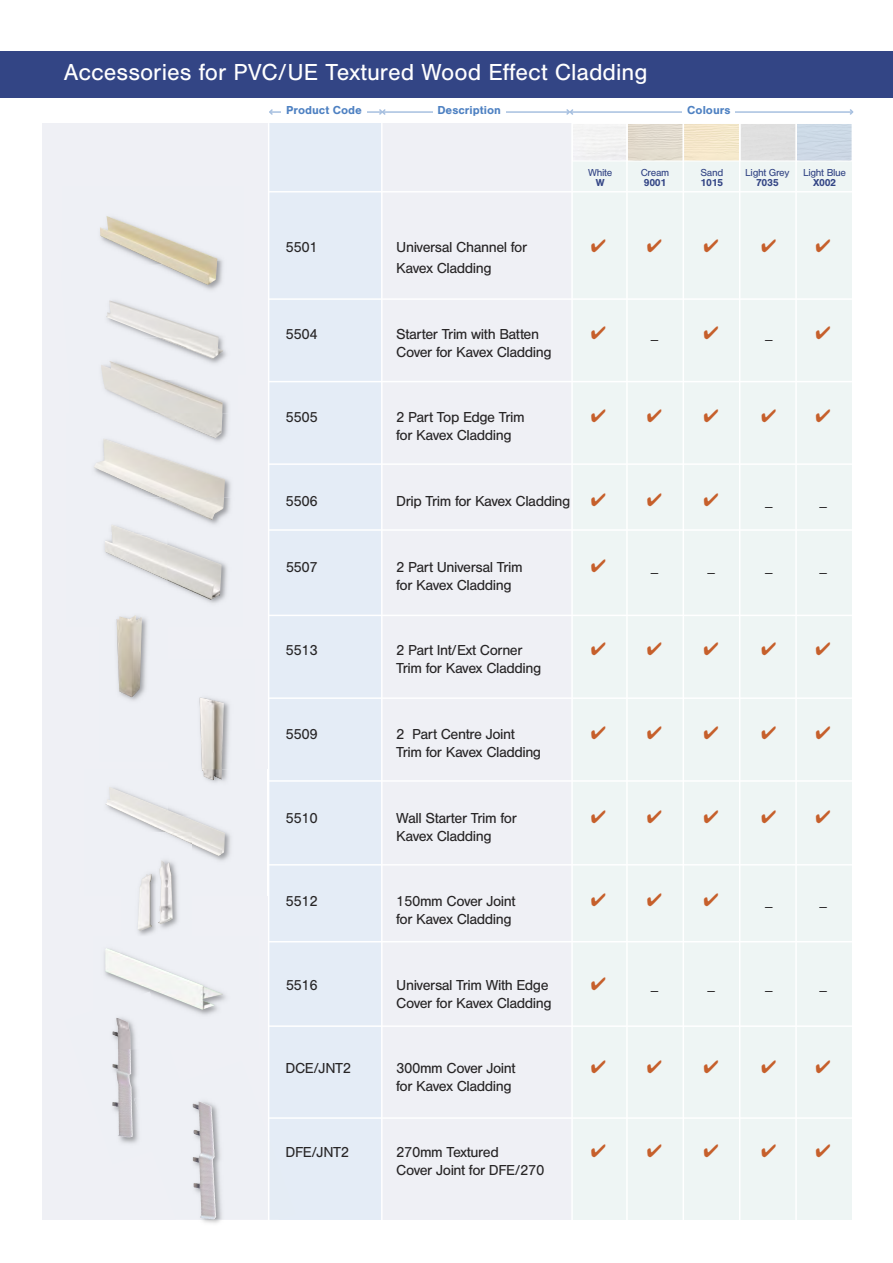
<style>
.page{position:relative;width:893px;height:1263px;background:#fff}
.page>*{position:absolute;margin:0;border:0;box-sizing:border-box;transform-origin:0 0}
.t1{font:24px "Nimbus San";color:#fff}
.t2{font:15px "Nimbus San";letter-spacing:-.03em;color:#272526}
.t3{font:700 12px "Nimbus San";color:#4e81c2}
.t4{font:10.5px "Nimbus San";letter-spacing:-.03em;color:#334585}
.t5{font:700 10.5px "Nimbus San";letter-spacing:-.03em;color:#334585}
.s1{color:#c65f2b}
</style>
<div class="page">
<div style="left:43px;top:123px;width:540px;height:1096px;background:#eff0f5"></div>
<div style="left:572px;top:123px;width:280px;height:1096px;background:#eef5f4"></div>
<div style="left:572px;top:123px;width:56px;height:38px;border:1px solid #fff"></div>
<div style="left:683px;top:124px;width:56px;height:37px;background:#f5e7cb"></div>
<div style="left:682px;top:123px;width:58px;height:38px;border:1px solid #fff"></div>
<div style="left:628px;top:124px;width:55px;height:37px;background:#e2dbcd"></div>
<div style="left:627px;top:123px;width:57px;height:38px;border:1px solid #fff"></div>
<div style="left:740px;top:124px;width:56px;height:37px;background:#dfdfdf"></div>
<div style="left:740px;top:123px;width:57px;height:38px;border:1px solid #fff"></div>
<div style="left:797px;top:124px;width:55px;height:37px;background:#cdd9e6"></div>
<div style="left:796px;top:123px;width:56px;height:38px;border:1px solid #fff"></div>
<div style="left:269px;top:123px;width:112px;height:1096px;background:#e4ecf6"></div>
<svg style="left:269px;top:109px;width:4px;height:6px"></svg>
<hr style="left:270px;top:111px;width:112px;height:2px;background:#a7c0e0">
<div style="left:281px;top:103px;width:86px;height:17px;background:#fff"></div>
<svg style="left:379px;top:109px;width:7px;height:6px"></svg>
<hr style="left:383px;top:111px;width:186px;height:2px;background:#a7c0e0">
<div style="left:433px;top:103px;width:72px;height:17px;background:#fff"></div>
<svg style="left:566px;top:109px;width:7px;height:6px"></svg>
<svg style="left:850px;top:109px;width:3px;height:6px"></svg>
<hr style="left:571px;top:111px;width:280px;height:2px;background:#a7c0e0">
<div style="left:682px;top:103px;width:53px;height:17px;background:#fff"></div>
<hr style="left:268px;top:123px;width:1px;height:1115px;background:#fff">
<hr style="left:381px;top:123px;width:2px;height:1115px;background:#fff">
<hr style="left:571px;top:123px;width:2px;height:1105px;background:#fff">
<hr style="left:626px;top:123px;width:2px;height:1108px;background:#fff">
<hr style="left:683px;top:123px;width:1px;height:1115px;background:#fff">
<hr style="left:739px;top:123px;width:1px;height:1115px;background:#fff">
<hr style="left:795px;top:123px;width:2px;height:1122px;background:#fff">
<hr style="left:269px;top:191px;width:583px;height:1px;background:#fff">
<hr style="left:269px;top:298px;width:583px;height:2px;background:#fff">
<hr style="left:269px;top:381px;width:583px;height:1px;background:#fff">
<hr style="left:269px;top:463px;width:583px;height:2px;background:#fff">
<hr style="left:269px;top:529px;width:583px;height:2px;background:#fff">
<hr style="left:269px;top:615px;width:583px;height:1px;background:#fff">
<hr style="left:269px;top:697px;width:583px;height:2px;background:#fff">
<hr style="left:269px;top:780px;width:583px;height:2px;background:#fff">
<hr style="left:269px;top:864px;width:583px;height:1px;background:#fff">
<hr style="left:269px;top:941px;width:583px;height:1px;background:#fff">
<hr style="left:269px;top:1025px;width:583px;height:2px;background:#fff">
<hr style="left:269px;top:1117px;width:583px;height:2px;background:#fff">
<div style="left:0;top:51px;width:893px;height:47px;background:#334585"></div>
<img style="left:106px;top:300px;width:116px;height:38px">
<img style="left:223px;top:400px;width:5px;height:13px">
<img style="left:148px;top:338px;width:79px;height:23px">
<img style="left:159px;top:338px;width:64px;height:21px">
<img style="left:101px;top:361px;width:122px;height:52px">
<img style="left:225px;top:478px;width:6px;height:20px">
<img style="left:153px;top:413px;width:75px;height:26px">
<img style="left:158px;top:413px;width:64px;height:25px">
<img style="left:94px;top:439px;width:131px;height:59px">
<img style="left:205px;top:562px;width:22px;height:41px">
<img style="left:152px;top:498px;width:79px;height:26px">
<img style="left:161px;top:498px;width:63px;height:22px">
<img style="left:111px;top:524px;width:111px;height:76px">
<img style="left:104px;top:543px;width:63px;height:158px">
<img style="left:105px;top:532px;width:62px;height:48px">
<img style="left:117px;top:615px;width:25px;height:82px">
<img style="left:199px;top:697px;width:31px;height:72px">
<img style="left:200px;top:698px;width:24px;height:71px">
<img style="left:198px;top:259px;width:25px;height:31px">
<img style="left:100px;top:216px;width:117px;height:69px">
<img style="left:209px;top:769px;width:59px;height:126px">
<img style="left:208px;top:769px;width:47px;height:47px">
<img style="left:202px;top:769px;width:20px;height:11px">
<img style="left:105px;top:787px;width:120px;height:69px">
<img style="left:121px;top:832px;width:71px;height:103px">
<img style="left:166px;top:832px;width:26px;height:12px">
<img style="left:138px;top:860px;width:35px;height:71px">
<img style="left:176px;top:1219px;width:92px;height:4px">
<img style="left:192px;top:1101px;width:30px;height:118px">
<img style="left:269px;top:1140px;width:1px;height:79px">
<img style="left:212px;top:1119px;width:3px;height:55px">
<img style="left:134px;top:1082px;width:64px;height:69px">
<svg style="left:194px;top:1130px;width:4px;height:5px"></svg>
<img style="left:117px;top:1049px;width:14px;height:16px">
<img style="left:104px;top:948px;width:122px;height:67px">
<img style="left:104px;top:992px;width:65px;height:57px">
<img style="left:113px;top:1018px;width:18px;height:31px">
<img style="left:160px;top:985px;width:63px;height:25px">
<h1 class="t1" style="left:64px;top:64px;width:585px">Accessories for PVC/UE Textured Wood Effect Cladding</h1>
<p class="t3" style="left:286px;top:106px;width:77px">Product Code</p>
<p class="t3" style="left:437px;top:106px;width:65px">Description</p>
<p class="t3" style="left:687px;top:106px;width:45px">Colours</p>
<p class="t4" style="left:588px;top:169px;width:26px">White</p>
<p class="t5" style="left:596px;top:179px;width:10px">W</p>
<p class="t4" style="left:641px;top:169px;width:30px">Cream</p>
<p class="t5" style="left:644px;top:179px;width:24px">9001</p>
<p class="t4" style="left:700px;top:169px;width:24px">Sand</p>
<p class="t5" style="left:701px;top:179px;width:24px">1015</p>
<p class="t4" style="left:745px;top:169px;width:46px">Light Grey</p>
<p class="t5" style="left:756px;top:179px;width:24px">7035</p>
<p class="t4" style="left:803px;top:169px;width:45px">Light Blue</p>
<p class="t5" style="left:813px;top:179px;width:25px">X002</p>
<p class="t2" style="left:286px;top:242px;width:34px">5501</p>
<p class="t2" style="left:396px;top:242px;width:133px">Universal Channel for</p>
<p class="t2" style="left:396px;top:263px;width:97px">Kavex Cladding</p>
<p class="t2" style="left:286px;top:329px;width:34px">5504</p>
<p class="t2" style="left:396px;top:329px;width:144px">Starter Trim with Batten</p>
<p class="t2" style="left:396px;top:347px;width:157px">Cover for Kavex Cladding</p>
<p class="t2" style="left:286px;top:412px;width:34px">5505</p>
<p class="t2" style="left:396px;top:412px;width:130px">2 Part Top Edge Trim</p>
<p class="t2" style="left:396px;top:430px;width:117px">for Kavex Cladding</p>
<p class="t2" style="left:651px;top:329px;width:9px">_</p>
<p class="t2" style="left:765px;top:329px;width:9px">_</p>
<p class="t2" style="left:286px;top:496px;width:34px">5506</p>
<p class="t2" style="left:396px;top:496px;width:211px">Drip Trim for Kavex Cladding <span class="s1">✔</span></p>
<p class="t2" style="left:286px;top:562px;width:34px">5507</p>
<p class="t2" style="left:396px;top:562px;width:128px">2 Part Universal Trim</p>
<p class="t2" style="left:396px;top:580px;width:117px">for Kavex Cladding</p>
<p class="t2" style="left:286px;top:645px;width:34px">5513</p>
<p class="t2" style="left:396px;top:645px;width:128px">2 Part Int/Ext Corner</p>
<p class="t2" style="left:396px;top:663px;width:146px">Trim for Kavex Cladding</p>
<p class="t2" style="left:286px;top:729px;width:34px">5509</p>
<p class="t2" style="left:396px;top:729px;width:120px">2 Part Centre Joint</p>
<p class="t2" style="left:396px;top:747px;width:146px">Trim for Kavex Cladding</p>
<p class="t2" style="left:286px;top:812px;width:34px">5510</p>
<p class="t2" style="left:396px;top:812px;width:122px">Wall Starter Trim for</p>
<p class="t2" style="left:396px;top:830px;width:97px">Kavex Cladding</p>
<p class="t2" style="left:286px;top:896px;width:34px">5512</p>
<p class="t2" style="left:396px;top:896px;width:121px">150mm Cover Joint</p>
<p class="t2" style="left:396px;top:914px;width:117px">for Kavex Cladding</p>
<p class="t2" style="left:765px;top:496px;width:9px">_</p>
<p class="t2" style="left:819px;top:496px;width:9px">_</p>
<p class="t2" style="left:651px;top:562px;width:9px">_</p>
<p class="t2" style="left:707px;top:562px;width:9px">_</p>
<p class="t2" style="left:765px;top:562px;width:9px">_</p>
<p class="t2" style="left:819px;top:562px;width:9px">_</p>
<p class="t2" style="left:765px;top:896px;width:9px">_</p>
<p class="t2" style="left:819px;top:896px;width:9px">_</p>
<p class="t2" style="left:286px;top:980px;width:34px">5516</p>
<p class="t2" style="left:396px;top:980px;width:154px">Universal Trim With Edge</p>
<p class="t2" style="left:651px;top:980px;width:9px">_</p>
<p class="t2" style="left:707px;top:980px;width:9px">_</p>
<p class="t2" style="left:765px;top:980px;width:9px">_</p>
<p class="t2" style="left:819px;top:980px;width:9px">_</p>
<p class="t2" style="left:396px;top:998px;width:157px">Cover for Kavex Cladding</p>
<p class="t2" style="left:286px;top:1063px;width:67px">DCE/JNT2</p>
<p class="t2" style="left:396px;top:1063px;width:121px">300mm Cover Joint</p>
<p class="t2" style="left:396px;top:1081px;width:117px">for Kavex Cladding</p>
<p class="t2" style="left:286px;top:1147px;width:65px">DFE/JNT2</p>
<p class="t2" style="left:396px;top:1147px;width:104px">270mm Textured</p>
<p class="t2" style="left:396px;top:1165px;width:150px">Cover Joint for DFE/270</p>
</div>
